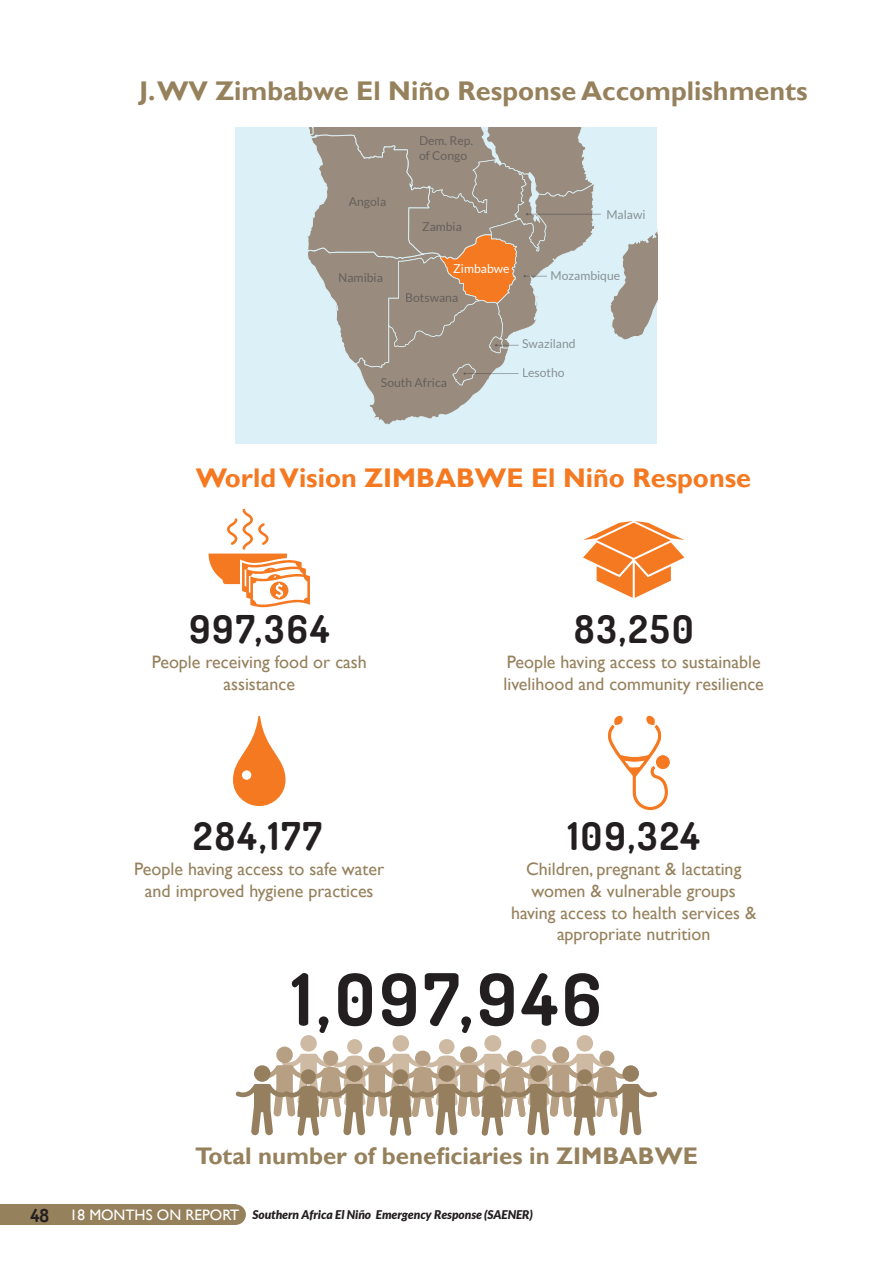
<style>
.page{position:relative;width:893px;height:1263px;background:#fff}
.page>*{position:absolute;margin:0;border:0;box-sizing:border-box;transform-origin:0 0}
.t1{font:700 72px "Dosis";letter-spacing:.06em;color:#231f20}
.t2{font:700 38.25px "Dosis";letter-spacing:.06em;color:#231f20}
.t3{font:700 27px "Gill Sans";color:#96815d}
.t4{font:700 27px "Gill Sans";color:#f47921}
.t5{font:700 24px "Gill Sans";color:#96815d}
.t6{font:18px/21.6px "Gill Sans";color:#96815d;text-align:center}
.t7{font:12.15px/14.5px "Lato";color:#65605c}
.t8{font:12.15px "Lato";color:#899195}
.t9{font:12.15px "Lato";color:#fff}
.t10{font:italic 900 12px "Lato";color:#231f20}
.s1{font-family:"Dosis";font-weight:700;font-style:normal;font-size:18px}
.s2{font-family:"Gill Sans";font-weight:400;font-style:normal;font-size:15.15px;color:#fff}
</style>
<div class="page">
<div style="left:0;top:1204px;width:236px;height:21px;background:#96815d"></div>
<div style="left:225px;top:1204px;width:21px;height:21px;background:#96815d;border-radius:50%"></div>
<div style="left:347px;top:1039px;width:15px;height:15px;background:#ceb9a3;border-radius:50%"></div>
<div style="left:300px;top:1035px;width:17px;height:16px;background:#ceb9a3;border-radius:50%"></div>
<div style="left:393px;top:1035px;width:16px;height:16px;background:#ceb9a3;border-radius:50%"></div>
<div style="left:531px;top:1039px;width:15px;height:15px;background:#ceb9a3;border-radius:8px"></div>
<div style="left:577px;top:1035px;width:16px;height:16px;background:#ceb9a3;border-radius:8px"></div>
<div style="left:439px;top:1039px;width:15px;height:15px;background:#ceb9a3;border-radius:8px"></div>
<div style="left:484px;top:1035px;width:17px;height:16px;background:#ceb9a3;border-radius:8px"></div>
<svg style="left:599px;top:1050px;width:15px;height:16px"></svg>
<svg style="left:323px;top:1050px;width:15px;height:16px"></svg>
<div style="left:276px;top:1046px;width:17px;height:17px;background:#b69f82;border-radius:50%"></div>
<div style="left:369px;top:1046px;width:16px;height:17px;background:#b69f82;border-radius:50%"></div>
<svg style="left:507px;top:1050px;width:15px;height:16px"></svg>
<div style="left:553px;top:1046px;width:16px;height:17px;background:#b69f82;border-radius:8px"></div>
<svg style="left:415px;top:1050px;width:15px;height:16px"></svg>
<div style="left:460px;top:1046px;width:17px;height:17px;background:#b69f82;border-radius:8px"></div>
<svg style="left:235px;top:1054px;width:422px;height:82px"></svg>
<svg style="left:233px;top:716px;width:53px;height:90px"></svg>
<svg style="left:209px;top:509px;width:101px;height:98px"></svg>
<div style="left:236px;top:128px;width:421px;height:316px;background:#dbf1f7"></div>
<svg style="left:610px;top:232px;width:47px;height:108px"></svg>
<div style="left:552px;top:271px;width:68px;height:11px;background:#dbf1f7"></div>
<svg style="left:307px;top:128px;width:294px;height:297px"></svg>
<svg style="left:608px;top:715px;width:61px;height:96px"></svg>
<div style="left:655px;top:755px;width:15px;height:15px;background:#f47921;border-radius:50%"></div>
<div style="left:655px;top:754px;width:16px;height:16px;border:1px solid #fff;border-radius:50%"></div>
<svg style="left:583px;top:521px;width:101px;height:77px"></svg>
<h3 class="t3" style="left:139px;top:74px;width:670px">J.WV Zimbabwe El Niño Response Accomplishments</h3>
<p class="t7" style="left:349px;top:195px;width:39px">Angola</p>
<p class="t7" style="left:338px;top:271px;width:46px">Namibia</p>
<p class="t7" style="left:419px;top:134px;width:56px">Dem. Rep. of Congo</p>
<p class="t7" style="left:422px;top:219px;width:41px">Zambia</p>
<p class="t9" style="left:453px;top:262px;width:58px">Zimbabwe</p>
<p class="t7" style="left:405px;top:290px;width:54px">Botswana</p>
<p class="t8" style="left:606px;top:208px;width:41px">Malawi</p>
<p class="t8" style="left:550px;top:269px;width:71px">Mozambique</p>
<p class="t7" style="left:381px;top:375px;width:67px">South Africa</p>
<p class="t8" style="left:522px;top:337px;width:55px">Swaziland</p>
<p class="t8" style="left:522px;top:366px;width:44px">Lesotho</p>
<h3 class="t4" style="left:196px;top:461px;width:557px">World Vision ZIMBABWE El Niño Response</h3>
<h2 class="t2" style="left:189px;top:605px;width:141px">997,364</h2>
<h2 class="t2" style="left:574px;top:605px;width:121px">83,250</h2>
<p class="t6" style="left:152px;top:652px;width:217px">People receiving food or cash assistance</p>
<p class="t6" style="left:504px;top:652px;width:262px;text-align:left">People having access to sustainable livelihood and community resilience</p>
<h2 class="t2" style="left:193px;top:812px;width:130px">284,177</h2>
<h2 class="t2" style="left:568px;top:812px;width:134px">109,324</h2>
<p class="t6" style="left:134px;top:859px;width:252px">People having access to safe water and improved hygiene practices</p>
<p class="t6" style="left:511px;top:859px;width:247px">Children, pregnant &amp; lactating women &amp; vulnerable groups having access to health services &amp; appropriate nutrition</p>
<h1 class="t1" style="left:292px;top:953px;width:311px">1,097,946</h1>
<h3 class="t5" style="left:195px;top:1142px;width:504px">Total number of beneficiaries in ZIMBABWE</h3>
<p class="t10" style="left:31px;top:1208px;width:504px"><span class="s1">48</span> <span class="s2">18 MONTHS ON REPORT</span> Southern Africa El Niño Emergency Response (SAENER)</p>
</div>
